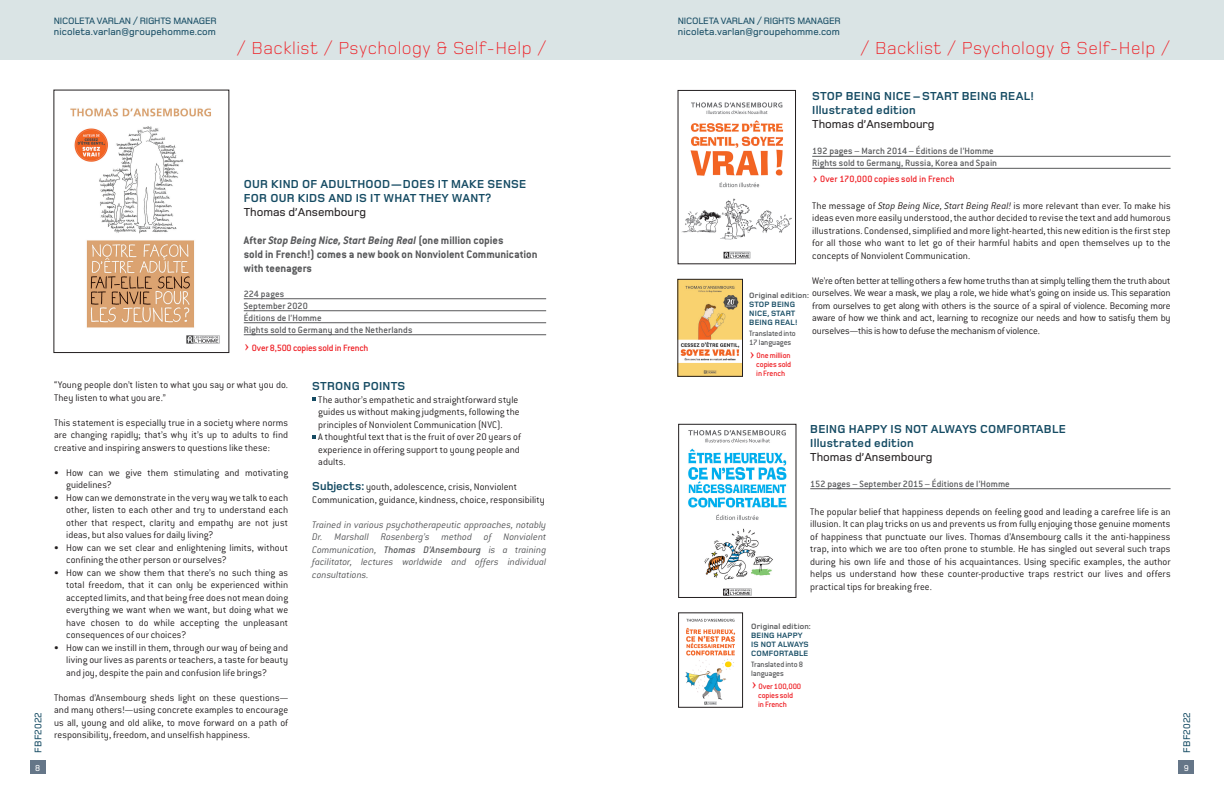
<style>
.page{position:relative;width:1224px;height:792px;background:#fff}
.page>*{position:absolute;margin:0;border:0;box-sizing:border-box;transform-origin:0 0}
.t1{font:300 18px "Foundry Monoline";letter-spacing:.025em;color:#ee1d23}
.t2{font:700 12px/14px "Foundry Monoline";letter-spacing:.02em;color:#154b63}
.t3{font:700 12px/14px "Conduit ITC";letter-spacing:-.005em;color:#57585a}
.t4{font:500 12px "Foundry Monoline";color:#231f20}
.t5{font:300 10.5px/12.5px "Conduit ITC";letter-spacing:.005em;color:#231f20;text-align:justify}
.t6{font:italic 300 10.5px/12.5px "Conduit ITC";letter-spacing:.005em;color:#57585a;text-align:justify}
.t7{font:500 10px/12px "Conduit ITC";letter-spacing:.005em;color:#57585a}
.t8{font:500 10px "Foundry Monoline";letter-spacing:.01em;color:#154b63}
.t9{font:500 10px "Conduit ITC";color:#ee1d23}
.t10{font:500 10px "Conduit ITC";letter-spacing:-.02em;color:#ee1d23}
.t11{font:500 9.6px "Foundry Monoline";letter-spacing:-.02em;color:#154b63}
.t12{font:500 9px "Foundry Monoline";color:#fff}
.t13{font:500 8.5px/9px "Conduit ITC";letter-spacing:-.015em;color:#ee1d23;text-align:justify}
.t14{font:500 8.5px/9px "Conduit ITC";letter-spacing:-.015em;color:#57585a}
.t15{font:700 8px/9px "Foundry Monoline";letter-spacing:.02em;color:#154b63}
.t16{font:700 8px "Foundry Monoline";letter-spacing:.02em;color:#57585a}
.s1{font-family:"Mini Pics Directional AA";font-weight:400;font-size:12px}
.s2{font-style:italic}
.s3{font-family:"Foundry Monoline";font-weight:700;font-size:12px;color:#154b63}
.s4{font-weight:500}
</style>
<div class="page">
<div style="left:30px;top:760px;width:15px;height:14px;background:#657688"></div>
<div style="left:1179px;top:760px;width:15px;height:14px;background:#657688"></div>
<div style="left:612px;top:0;width:612px;height:59px;background:#dae4e5"></div>
<div style="left:0;top:0;width:612px;height:59px;background:#dae4e5"></div>
<hr style="left:244px;top:299px;width:302px;height:1px;background:#57585a">
<hr style="left:244px;top:311px;width:302px;height:1px;background:#57585a">
<hr style="left:244px;top:323px;width:302px;height:1px;background:#57585a">
<hr style="left:244px;top:335px;width:302px;height:1px;background:#57585a">
<img style="left:70px;top:108px;width:150px;height:236px">
<svg style="left:312px;top:397px;width:4px;height:4px"></svg>
<svg style="left:312px;top:435px;width:4px;height:3px"></svg>
<hr style="left:812px;top:156px;width:359px;height:1px;background:#57585a">
<hr style="left:812px;top:168px;width:359px;height:1px;background:#57585a">
<img style="left:682px;top:102px;width:110px;height:157px">
<div style="left:678px;top:90px;width:118px;height:174px;border:1px solid #231f20"></div>
<img style="left:680px;top:281px;width:61px;height:93px">
<div style="left:678px;top:279px;width:65px;height:97px;border:1px solid #231f20"></div>
<hr style="left:810px;top:489px;width:361px;height:1px;background:#57585a">
<img style="left:688px;top:430px;width:99px;height:166px">
<div style="left:678px;top:424px;width:118px;height:174px;border:1px solid #231f20"></div>
<img style="left:685px;top:618px;width:51px;height:87px">
<div style="left:678px;top:613px;width:65px;height:94px;border:1px solid #231f20"></div>
<p class="t11" style="left:54px;top:16px;width:164px">NICOLETA VARLAN / RIGHTS MANAGER</p>
<p class="t8" style="left:54px;top:26px;width:164px">nicoleta.varlan@groupehomme.com</p>
<p class="t11" style="left:678px;top:16px;width:164px">NICOLETA VARLAN / RIGHTS MANAGER</p>
<p class="t8" style="left:678px;top:26px;width:164px">nicoleta.varlan@groupehomme.com</p>
<h1 class="t1" style="left:237px;top:38px;width:311px">/ Backlist / Psychology &amp; Self-Help /</h1>
<h1 class="t1" style="left:860px;top:38px;width:311px">/ Backlist / Psychology &amp; Self-Help /</h1>
<p class="t2" style="left:812px;top:89px;width:223px">STOP BEING NICE – START BEING REAL!<br>Illustrated edition</p>
<p class="t4" style="left:812px;top:117px;width:124px">Thomas d’Ansembourg</p>
<p class="t7" style="left:812px;top:145px;width:186px">192 pages – March 2014 – Éditions de l’Homme<br>Rights sold to Germany, Russia, Korea and Spain</p>
<p class="t9" style="left:812px;top:173px;width:144px"><span class="s1">V</span>Over 170,000 copies sold in French</p>
<p class="t2" style="left:244px;top:177px;width:284px">OUR KIND OF ADULTHOOD—DOES IT MAKE SENSE<br>FOR OUR KIDS AND IS IT WHAT THEY WANT?</p>
<p class="t4" style="left:244px;top:206px;width:124px">Thomas d’Ansembourg</p>
<p class="t3" style="left:244px;top:233px;width:295px">After <span class="s2">Stop Being Nice, Start Being Real</span> (one million copies<br>sold in French!) comes a new book on Nonviolent Communication with teenagers</p>
<p class="t7" style="left:244px;top:287px;width:170px">224 pages<br>September 2020<br>Éditions de l’Homme<br>Rights sold to Germany and the Netherlands</p>
<p class="t10" style="left:244px;top:342px;width:126px"><span class="s1">V</span> Over 8,500 copies sold in French</p>
<p class="t2" style="left:312px;top:379px;width:95px">STRONG POINTS</p>
<p class="t5" style="left:318px;top:393px;width:204px;text-align:left">The author’s empathetic and straightforward style guides us without making judgments, following the principles of Nonviolent Communication (NVC).<br>A thoughtful text that is the fruit of over 20 years of experience in offering support to young people and adults.</p>
<p class="t5" style="left:312px;top:481px;width:234px"><span class="s3">Subjects:</span> youth, adolescence, crisis, Nonviolent<br>Communication, guidance, kindness, choice, responsibility</p>
<p class="t6" style="left:312px;top:518px;width:236px">Trained in various psychotherapeutic approaches, notably Dr. Marshall Rosenberg’s method of Nonviolent Communication, <span class="s4">Thomas D’Ansembourg</span> is a training facilitator, lectures worldwide and offers individual consultations.</p>
<p class="t5" style="left:812px;top:199px;width:360px">The message of <span class="s2">Stop Being Nice, Start Being Real!</span> is more relevant than ever. To make his ideas even more easily understood, the author decided to revise the text and add humorous illustrations. Condensed, simplified and more light-hearted, this new edition is the first step for all those who want to let go of their harmful habits and open themselves up to the concepts of Nonviolent Communication.</p>
<p class="t5" style="left:812px;top:274px;width:360px">We’re often better at telling others a few home truths than at simply telling them the truth about ourselves. We wear a mask, we play a role, we hide what’s going on inside us. This separation from ourselves to get along with others is the source of a spiral of violence. Becoming more aware of how we think and act, learning to recognize our needs and how to satisfy them by ourselves—this is how to defuse the mechanism of violence.</p>
<p class="t16" style="left:749px;top:292px;width:61px">Original edition:</p>
<p class="t15" style="left:749px;top:300px;width:50px">STOP BEING<br>NICE, START<br>BEING REAL!</p>
<p class="t14" style="left:749px;top:329px;width:48px">Translated into<br>17 languages</p>
<p class="t13" style="left:756px;top:351px;width:36px;text-indent:-7px"><span class="s1">V</span>One million copies sold in French</p>
<p class="t5" style="left:54px;top:379px;width:235px">“Young people don’t listen to what you say or what you do.<br>They listen to what you are.”</p>
<p class="t5" style="left:54px;top:416px;width:236px">This statement is especially true in a society where norms are changing rapidly; that’s why it’s up to adults to find creative and inspiring answers to questions like these:</p>
<p class="t5" style="left:66px;top:466px;width:224px;text-indent:-12px">• How can we give them stimulating and motivating guidelines?</p>
<p class="t5" style="left:66px;top:491px;width:224px;text-indent:-12px">• How can we demonstrate in the very way we talk to each other, listen to each other and try to understand each other that respect, clarity and empathy are not just ideas, but also values for daily living?</p>
<p class="t5" style="left:66px;top:541px;width:224px;text-indent:-12px">• How can we set clear and enlightening limits, without confining the other person or ourselves?</p>
<p class="t5" style="left:66px;top:566px;width:224px;text-indent:-12px">• How can we show them that there’s no such thing as total freedom, that it can only be experienced within accepted limits, and that being free does not mean doing everything we want when we want, but doing what we have chosen to do while accepting the unpleasant consequences of our choices?</p>
<p class="t5" style="left:66px;top:641px;width:224px;text-indent:-12px">• How can we instill in them, through our way of being and living our lives as parents or teachers, a taste for beauty and joy, despite the pain and confusion life brings?</p>
<p class="t5" style="left:54px;top:691px;width:236px">Thomas d’Ansembourg sheds light on these questions— and many others!—using concrete examples to encourage us all, young and old alike, to move forward on a path of responsibility, freedom, and unselfish happiness.</p>
<p class="t2" style="left:810px;top:422px;width:257px">BEING HAPPY IS NOT ALWAYS COMFORTABLE<br>Illustrated edition</p>
<p class="t4" style="left:810px;top:450px;width:124px">Thomas d’Ansembourg</p>
<p class="t7" style="left:810px;top:477px;width:201px">152 pages – September 2015 – Éditions de l’Homme</p>
<p class="t5" style="left:810px;top:505px;width:362px">The popular belief that happiness depends on feeling good and leading a carefree life is an illusion. It can play tricks on us and prevents us from fully enjoying those genuine moments of happiness that punctuate our lives. Thomas d’Ansembourg calls it the anti-happiness trap, into which we are too often prone to stumble. He has singled out several such traps during his own life and those of his acquaintances. Using specific examples, the author helps us understand how these counter-productive traps restrict our lives and offers practical tips for breaking free.</p>
<p class="t16" style="left:751px;top:622px;width:61px">Original edition:</p>
<p class="t15" style="left:751px;top:631px;width:59px">BEING HAPPY<br>IS NOT ALWAYS<br>COMFORTABLE</p>
<p class="t14" style="left:751px;top:659px;width:54px">Translated into 8 languages</p>
<p class="t13" style="left:758px;top:681px;width:45px;text-align:left;text-indent:-7px"><span class="s1">V</span>Over 100,000 copies sold<br>in French</p>
<p class="t8" style="left:33px;top:753px;width:42px;rotate:-90deg">FBF2022</p>
<p class="t8" style="left:1182px;top:753px;width:42px;rotate:-90deg">FBF2022</p>
<p class="t12" style="left:35px;top:763px;width:7px">8</p>
<p class="t12" style="left:1184px;top:763px;width:7px">9</p>
</div>
